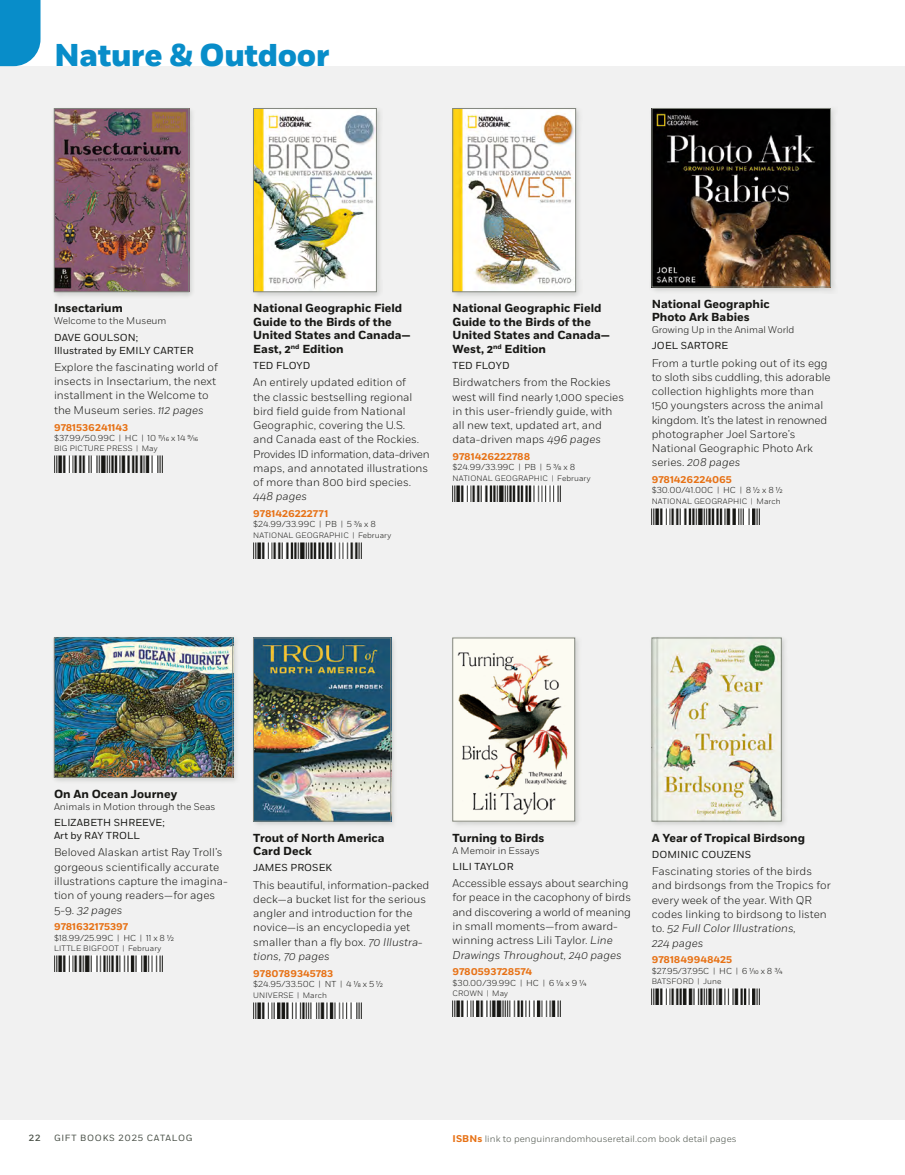
<style>
.page{position:relative;width:905px;height:1175px;background:#fff}
.page>*{position:absolute;margin:0;border:0;box-sizing:border-box;transform-origin:0 0}
.t1{font:800 31.5px "Fort";letter-spacing:-.01em;color:#088dc9}
.t2{font:700 11.7px/13.5px "Fort";color:#171714}
.t3{font:300 11.25px/14.2px "Fort";color:#171714}
.t4{font:italic 300 11.25px "Fort";color:#171714}
.t5{font:10.2px/13px "Fort";letter-spacing:.01em;color:#171714}
.t6{font:700 9.75px "Fort";color:#e77216}
.t7{font:300 9.75px "Fort";color:#171714}
.t8{font:300 9.3px "Fort";letter-spacing:.01em;color:#484f46}
.t9{font:9px "Fort";letter-spacing:.08em;color:#484f46}
.t10{font:500 9px "Fort";color:#484f46}
.t11{font:300 8.7px "Fort";color:#171714}
.t12{font:300 7.8px "Fort";letter-spacing:.02em;color:#171714}
.s1{font-style:italic}
.s2{font-size:8.25px}
.s3{font-size:7.5px}
.s4{font-weight:700;font-size:9.75px;color:#e77216}
</style>
<div class="page">
<div style="left:0;top:66px;width:904px;height:1053px;background:#f1f1f1"></div>
<div style="left:0;top:0;width:40px;height:66px;background:#088dc9"></div>
<div style="left:51px;top:635px;width:189px;height:149px;background:#484f46;opacity:.2"></div>
<img style="left:56px;top:639px;width:175px;height:136px">
<div style="left:54px;top:637px;width:179px;height:140px;border:1px solid #81857d"></div>
<img style="left:54px;top:955px;width:108px;height:17px">
<div style="left:250px;top:635px;width:147px;height:193px;background:#484f46;opacity:.2"></div>
<img style="left:255px;top:639px;width:134px;height:180px">
<div style="left:253px;top:637px;width:138px;height:184px;border:1px solid #81857d"></div>
<img style="left:253px;top:1002px;width:108px;height:16px">
<div style="left:450px;top:635px;width:131px;height:193px;background:#484f46;opacity:.2"></div>
<img style="left:454px;top:639px;width:119px;height:180px">
<div style="left:452px;top:637px;width:123px;height:184px;border:1px solid #81857d"></div>
<img style="left:452px;top:1000px;width:108px;height:17px">
<div style="left:649px;top:635px;width:139px;height:193px;background:#484f46;opacity:.2"></div>
<img style="left:653px;top:639px;width:126px;height:180px">
<div style="left:651px;top:637px;width:130px;height:184px;border:1px solid #81857d"></div>
<img style="left:651px;top:988px;width:108px;height:17px">
<div style="left:51px;top:106px;width:145px;height:193px;background:#484f46;opacity:.2"></div>
<img style="left:56px;top:110px;width:131px;height:180px">
<div style="left:54px;top:108px;width:135px;height:184px;border:1px solid #81857d"></div>
<img style="left:54px;top:456px;width:108px;height:16px">
<div style="left:250px;top:106px;width:133px;height:193px;background:#484f46;opacity:.2"></div>
<img style="left:255px;top:110px;width:119px;height:180px">
<div style="left:253px;top:108px;width:123px;height:184px;border:1px solid #81857d"></div>
<img style="left:253px;top:542px;width:108px;height:17px">
<div style="left:450px;top:106px;width:132px;height:193px;background:#484f46;opacity:.2"></div>
<img style="left:454px;top:110px;width:120px;height:180px">
<div style="left:452px;top:108px;width:124px;height:184px;border:1px solid #81857d"></div>
<img style="left:452px;top:485px;width:108px;height:17px">
<div style="left:649px;top:106px;width:188px;height:188px;background:#484f46;opacity:.2"></div>
<img style="left:653px;top:110px;width:175px;height:175px">
<div style="left:651px;top:108px;width:179px;height:179px;border:1px solid #81857d"></div>
<img style="left:651px;top:508px;width:108px;height:17px">
<h1 class="t1" style="left:54px;top:36px;width:277px">Nature &amp; Outdoor</h1>
<p class="t2" style="left:54px;top:302px;width:70px">Insectarium</p>
<p class="t7" style="left:54px;top:315px;width:114px">Welcome to the Museum</p>
<p class="t5" style="left:54px;top:331px;width:141px">DAVE GOULSON;<br>Illustrated by EMILY CARTER</p>
<p class="t3" style="left:54px;top:360px;width:165px">Explore the fascinating world of insects in Insectarium, the next installment in the Welcome to the Museum series. <span class="s1">112 pages</span></p>
<p class="t6" style="left:54px;top:421px;width:76px">9781536241143</p>
<p class="t11" style="left:54px;top:432px;width:146px">$37.99/50.99C <span class="s2">|</span> HC <span class="s2">|</span> 10 11/16 x 14 9/16</p>
<p class="t12" style="left:54px;top:444px;width:105px">BIG PICTURE PRESS <span class="s3">|</span> May</p>
<p class="t2" style="left:253px;top:302px;width:159px">National Geographic Field<br>Guide to the Birds of the<br>United States and Canada—<br>East, 2<sup>nd</sup> Edition</p>
<p class="t5" style="left:253px;top:359px;width:59px">TED FLOYD</p>
<p class="t3" style="left:253px;top:375px;width:178px">An entirely updated edition of<br>the classic bestselling regional bird field guide from National<br>Geographic, covering the U.S.<br>and Canada east of the Rockies.<br>Provides ID information, data-driven maps, and annotated illustrations of more than 800 bird species.</p>
<p class="t4" style="left:253px;top:490px;width:55px">448 pages</p>
<p class="t6" style="left:253px;top:508px;width:77px">9781426222771</p>
<p class="t11" style="left:253px;top:519px;width:124px">$24.99/33.99C <span class="s2">|</span> PB <span class="s2">|</span> 5 3/8 x 8</p>
<p class="t12" style="left:253px;top:530px;width:139px">NATIONAL GEOGRAPHIC <span class="s3">|</span> February</p>
<p class="t2" style="left:452px;top:302px;width:159px">National Geographic Field<br>Guide to the Birds of the<br>United States and Canada—<br>West, 2<sup>nd</sup> Edition</p>
<p class="t5" style="left:452px;top:359px;width:59px">TED FLOYD</p>
<p class="t3" style="left:452px;top:375px;width:173px">Birdwatchers from the Rockies west will find nearly 1,000 species in this user-friendly guide, with all new text, updated art, and data-driven maps <span class="s1">496 pages</span></p>
<p class="t6" style="left:452px;top:451px;width:79px">9781426222788</p>
<p class="t11" style="left:452px;top:462px;width:124px">$24.99/33.99C <span class="s2">|</span> PB <span class="s2">|</span> 5 3/8 x 8</p>
<p class="t12" style="left:452px;top:473px;width:139px">NATIONAL GEOGRAPHIC <span class="s3">|</span> February</p>
<p class="t2" style="left:651px;top:297px;width:119px">National Geographic<br>Photo Ark Babies</p>
<p class="t7" style="left:651px;top:324px;width:144px">Growing Up in the Animal World</p>
<p class="t5" style="left:651px;top:339px;width:78px">JOEL SARTORE</p>
<p class="t3" style="left:651px;top:355px;width:180px">From a turtle poking out of its egg to sloth sibs cuddling, this adorable collection highlights more than<br>150 youngsters across the animal kingdom. It’s the latest in renowned photographer Joel Sartore’s<br>National Geographic Photo Ark series. <span class="s1">208 pages</span></p>
<p class="t6" style="left:651px;top:474px;width:82px">9781426224065</p>
<p class="t11" style="left:651px;top:485px;width:132px">$30.00/41.00C <span class="s2">|</span> HC <span class="s2">|</span> 8 1/2 x 8 1/2</p>
<p class="t12" style="left:651px;top:496px;width:130px">NATIONAL GEOGRAPHIC <span class="s3">|</span> March</p>
<p class="t2" style="left:54px;top:787px;width:125px">On An Ocean Journey</p>
<p class="t7" style="left:54px;top:800px;width:163px">Animals in Motion through the Seas</p>
<p class="t5" style="left:54px;top:816px;width:112px">ELIZABETH SHREEVE;<br>Art by RAY TROLL</p>
<p class="t3" style="left:54px;top:845px;width:175px">Beloved Alaskan artist Ray Troll’s gorgeous scientifically accurate illustrations capture the imagina&shy;tion of young readers—for ages<br>5-9. <span class="s1">32 pages</span></p>
<p class="t6" style="left:54px;top:921px;width:76px">9781632175397</p>
<p class="t11" style="left:54px;top:932px;width:121px">$18.99/25.99C <span class="s2">|</span> HC <span class="s2">|</span> 11 x 8 1/2</p>
<p class="t12" style="left:54px;top:943px;width:109px">LITTLE BIGFOOT <span class="s3">|</span> February</p>
<p class="t2" style="left:253px;top:831px;width:133px">Trout of North America<br>Card Deck</p>
<p class="t5" style="left:253px;top:861px;width:80px">JAMES PROSEK</p>
<p class="t3" style="left:253px;top:877px;width:177px">This beautiful, information-packed deck—a bucket list for the serious angler and introduction for the novice—is an encyclopedia yet smaller than a fly box. <span class="s1">70 Illustra&shy;tions, 70 pages</span></p>
<p class="t6" style="left:253px;top:967px;width:82px">9780789345783</p>
<p class="t11" style="left:253px;top:978px;width:131px">$24.95/33.50C <span class="s2">|</span> NT <span class="s2">|</span> 4 1/8 x 5 1/2</p>
<p class="t12" style="left:253px;top:990px;width:75px">UNIVERSE <span class="s3">|</span> March</p>
<p class="t2" style="left:452px;top:831px;width:93px">Turning to Birds</p>
<p class="t7" style="left:452px;top:844px;width:89px">A Memoir in Essays</p>
<p class="t5" style="left:452px;top:860px;width:62px">LILI TAYLOR</p>
<p class="t3" style="left:452px;top:876px;width:180px">Accessible essays about searching for peace in the cacophony of birds and discovering a world of meaning in small moments—from award&shy;winning actress Lili Taylor. <span class="s1">Line Drawings Throughout, 240 pages</span></p>
<p class="t6" style="left:452px;top:966px;width:81px">9780593728574</p>
<p class="t11" style="left:452px;top:977px;width:136px">$30.00/39.99C <span class="s2">|</span> HC <span class="s2">|</span> 6 1/8 x 9 1/4</p>
<p class="t12" style="left:452px;top:988px;width:57px">CROWN <span class="s3">|</span> May</p>
<p class="t2" style="left:651px;top:831px;width:155px">A Year of Tropical Birdsong</p>
<p class="t5" style="left:651px;top:848px;width:101px">DOMINIC COUZENS</p>
<p class="t3" style="left:651px;top:864px;width:180px">Fascinating stories of the birds and birdsongs from the Tropics for every week of the year. With QR codes linking to birdsong to listen to. <span class="s1">52 Full Color Illustrations,<br>224 pages</span></p>
<p class="t6" style="left:651px;top:954px;width:82px">9781849948425</p>
<p class="t11" style="left:651px;top:965px;width:132px">$27.95/37.95C <span class="s2">|</span> HC <span class="s2">|</span> 6 1/10 x 8 3/4</p>
<p class="t12" style="left:651px;top:976px;width:71px">BATSFORD <span class="s3">|</span> June</p>
<p class="t10" style="left:29px;top:1132px;width:13px">22</p>
<p class="t9" style="left:54px;top:1132px;width:140px">GIFT BOOKS 2025 CATALOG</p>
<p class="t8" style="left:452px;top:1133px;width:286px"><span class="s4">ISBNs</span> link to penguinrandomhouseretail.com book detail pages</p>
</div>
